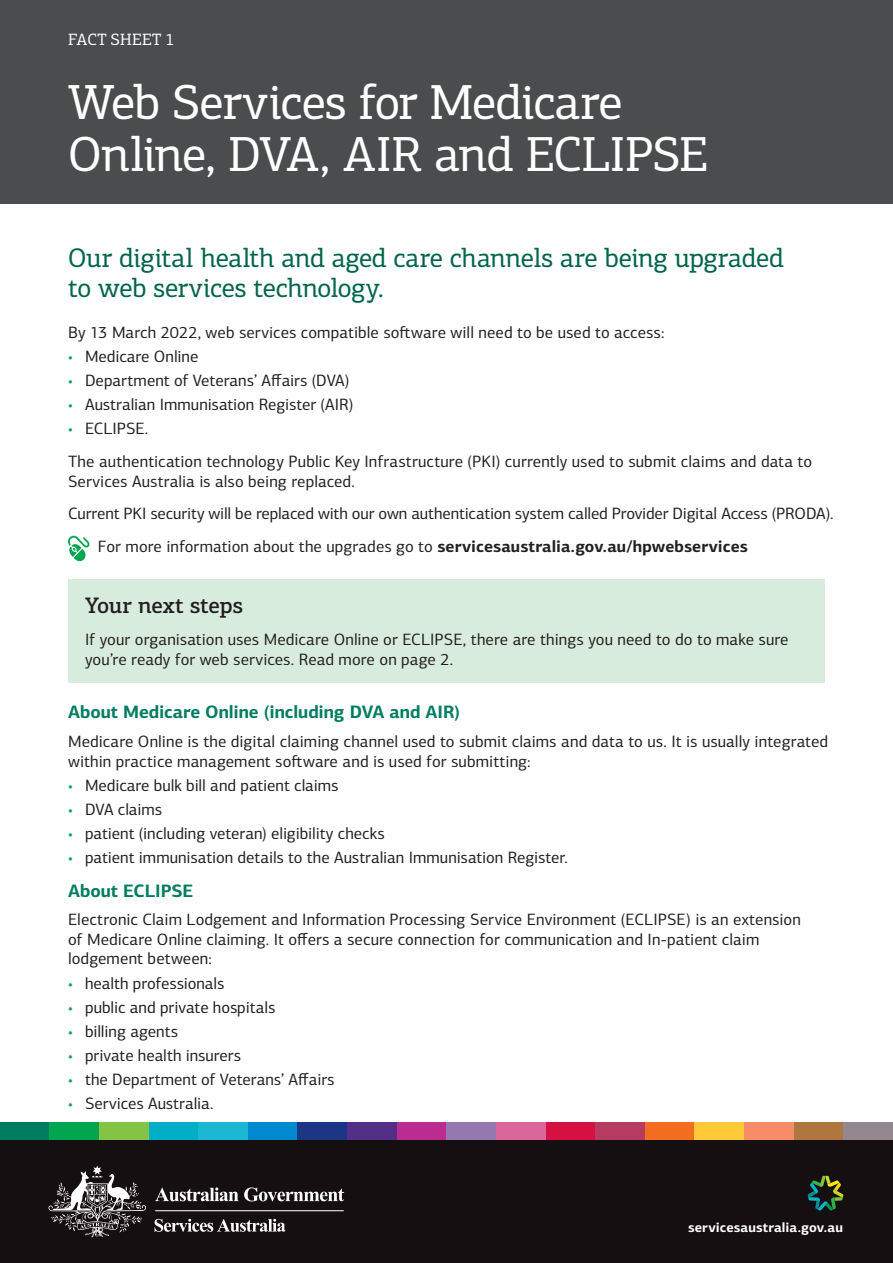
<style>
.page{position:relative;width:893px;height:1263px;background:#fff}
.page>*{position:absolute;margin:0;border:0;box-sizing:border-box;transform-origin:0 0}
.t1{font:49.5px/52.5px "PF Centro Slab Pro";letter-spacing:-.025em;color:#fff}
.t2{font:27px/30px "PF Centro Slab Pro";letter-spacing:-.015em;color:#00654a}
.t3{font:500 22.5px "PF Centro Slab Pro";letter-spacing:-.01em;color:#231f20}
.t4{font:700 18px "PF Centro Sans Pro";letter-spacing:-.005em;color:#007d60}
.t5{font:16.5px/19.8px "PF Centro Sans Pro";color:#231f20}
.t6{font:16.5px "PF Centro Slab Pro";letter-spacing:.025em;color:#fff}
.t7{font:700 13.5px "PF Centro Sans Pro";letter-spacing:.005em;color:#fff}
.s1{font-size:15px;color:#00a54f}
.s2{font-weight:700}
</style>
<div class="page">
<div style="left:0;top:0;width:893px;height:204px;background:#4b4c4d"></div>
<div style="left:0;top:1140px;width:893px;height:123px;background:#160f11"></div>
<div style="left:0;top:1123px;width:50px;height:17px;background:#007d60"></div>
<div style="left:50px;top:1123px;width:49px;height:17px;background:#00a54f"></div>
<div style="left:99px;top:1123px;width:50px;height:17px;background:#83c447"></div>
<div style="left:149px;top:1123px;width:49px;height:17px;background:#00aec5"></div>
<div style="left:198px;top:1123px;width:50px;height:17px;background:#1cb7d2"></div>
<div style="left:248px;top:1123px;width:50px;height:17px;background:#0089cf"></div>
<div style="left:298px;top:1123px;width:49px;height:17px;background:#1c3685"></div>
<div style="left:347px;top:1123px;width:50px;height:17px;background:#522e86"></div>
<div style="left:397px;top:1123px;width:49px;height:17px;background:#bc2b92"></div>
<div style="left:446px;top:1123px;width:50px;height:17px;background:#9678b1"></div>
<div style="left:496px;top:1123px;width:50px;height:17px;background:#da669c"></div>
<div style="left:546px;top:1123px;width:49px;height:17px;background:#d71043"></div>
<div style="left:595px;top:1123px;width:50px;height:17px;background:#b53c60"></div>
<div style="left:645px;top:1123px;width:49px;height:17px;background:#f36e21"></div>
<div style="left:694px;top:1123px;width:50px;height:17px;background:#ffc938"></div>
<div style="left:744px;top:1123px;width:50px;height:17px;background:#f68d68"></div>
<div style="left:794px;top:1123px;width:49px;height:17px;background:#af7640"></div>
<div style="left:843px;top:1123px;width:50px;height:17px;background:#938890"></div>
<svg style="left:48px;top:1165px;width:98px;height:72px"></svg>
<hr style="left:155px;top:1210px;width:189px;height:1px;background:#fff">
<svg style="left:155px;top:1187px;width:189px;height:14px"></svg>
<svg style="left:155px;top:1219px;width:131px;height:13px"></svg>
<svg style="left:808px;top:1176px;width:35px;height:35px"></svg>
<svg style="left:68px;top:536px;width:21px;height:26px"></svg>
<div style="left:68px;top:579px;width:757px;height:103px;background:#d8ecdd"></div>
<p class="t6" style="left:68px;top:29px;width:108px">FACT SHEET 1</p>
<h1 class="t1" style="left:68px;top:76px;width:641px">Web Services for Medicare<br>Online, DVA, AIR and ECLIPSE</h1>
<h2 class="t2" style="left:68px;top:243px;width:717px">Our digital health and aged care channels are being upgraded to web services technology.</h2>
<p class="t5" style="left:68px;top:322px;width:598px">By 13 March 2022, web services compatible software will need to be used to access:</p>
<p class="t5" style="left:68px;top:346px;width:132px"><span class="s1">•</span> Medicare Online</p>
<p class="t5" style="left:68px;top:371px;width:283px"><span class="s1">•</span> Department of Veterans’ Affairs (DVA)</p>
<p class="t5" style="left:68px;top:395px;width:287px"><span class="s1">•</span> Australian Immunisation Register (AIR)</p>
<p class="t5" style="left:68px;top:412px;width:746px;line-height:32.5px"><span class="s1">•</span> ECLIPSE.<br>The authentication technology Public Key Infrastructure (PKI) currently used to submit claims and data to</p>
<p class="t5" style="left:68px;top:471px;width:288px">Services Australia is also being replaced.</p>
<p class="t5" style="left:68px;top:504px;width:767px">Current PKI security will be replaced with our own authentication system called Provider Digital Access (PRODA).</p>
<p class="t5" style="left:98px;top:536px;width:651px">For more information about the upgrades go to <span class="s2">servicesaustralia.gov.au/hpwebservices</span></p>
<h3 class="t3" style="left:85px;top:591px;width:160px">Your next steps</h3>
<p class="t5" style="left:85px;top:630px;width:705px">If your organisation uses Medicare Online or ECLIPSE, there are things you need to do to make sure you’re ready for web services. Read more on page 2.</p>
<p class="t4" style="left:68px;top:701px;width:394px">About Medicare Online (including DVA and AIR)</p>
<p class="t5" style="left:68px;top:731px;width:762px">Medicare Online is the digital claiming channel used to submit claims and data to us. It is usually integrated within practice management software and is used for submitting:</p>
<p class="t5" style="left:68px;top:775px;width:272px"><span class="s1">•</span> Medicare bulk bill and patient claims</p>
<p class="t5" style="left:68px;top:799px;width:96px"><span class="s1">•</span> DVA claims</p>
<p class="t5" style="left:68px;top:823px;width:318px"><span class="s1">•</span> patient (including veteran) eligibility checks</p>
<p class="t5" style="left:68px;top:847px;width:501px"><span class="s1">•</span> patient immunisation details to the Australian Immunisation Register.</p>
<p class="t4" style="left:68px;top:879px;width:127px">About ECLIPSE</p>
<p class="t5" style="left:68px;top:909px;width:734px">Electronic Claim Lodgement and Information Processing Service Environment (ECLIPSE) is an extension of Medicare Online claiming. It offers a secure connection for communication and In-patient claim lodgement between:</p>
<p class="t5" style="left:68px;top:973px;width:158px"><span class="s1">•</span> health professionals</p>
<p class="t5" style="left:68px;top:997px;width:209px"><span class="s1">•</span> public and private hospitals</p>
<p class="t5" style="left:68px;top:1021px;width:112px"><span class="s1">•</span> billing agents</p>
<p class="t5" style="left:68px;top:1045px;width:175px"><span class="s1">•</span> private health insurers</p>
<p class="t5" style="left:68px;top:1069px;width:268px"><span class="s1">•</span> the Department of Veterans’ Affairs</p>
<p class="t5" style="left:68px;top:1093px;width:147px"><span class="s1">•</span> Services Australia.</p>
<p class="t7" style="left:688px;top:1219px;width:156px">servicesaustralia.gov.au</p>
</div>
